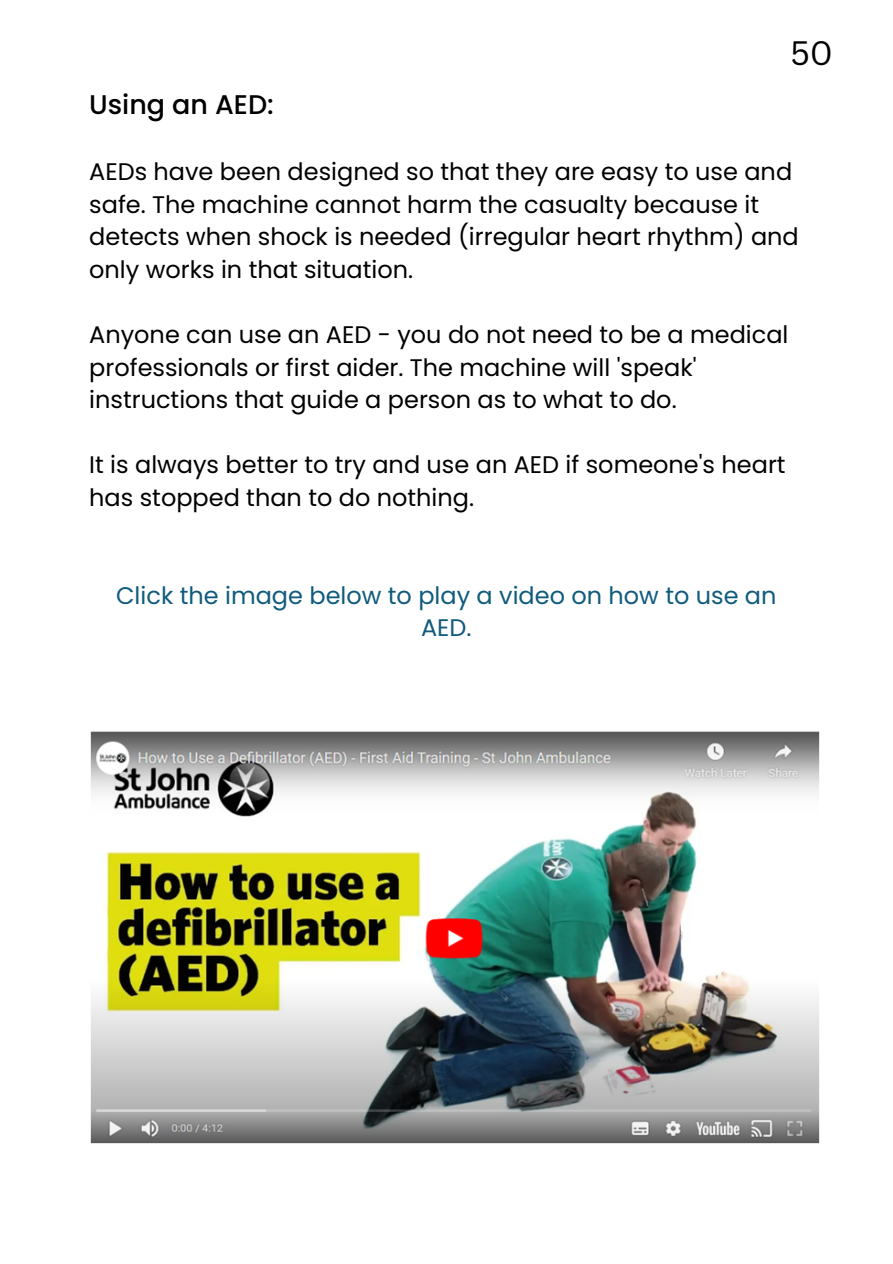
<style>
.page{position:relative;width:893px;height:1264px;background:#fff}
.page>*{position:absolute;margin:0;border:0;box-sizing:border-box;transform-origin:0 0}
.t1{font:33px "Canva Sans";color:#000}
.t2{font:500 27px "Poppins";color:#000}
.t3{font:24px/32.5px "Poppins";color:#000}
.t4{font:24px/32.5px "Poppins";color:#105b7c;text-align:center}
</style>
<div class="page">
<img style="left:90px;top:731px;width:730px;height:413px">
<p class="t2" style="left:89px;top:85px;width:186px">Using an AED:</p>
<p class="t1" style="left:790px;top:30px;width:44px">50</p>
<p class="t3" style="left:89px;top:155px;width:711px">AEDs have been designed so that they are easy to use and safe. The machine cannot harm the casualty because it detects when shock is needed (irregular heart rhythm) and only works in that situation.</p>
<p class="t3" style="left:89px;top:318px;width:700px">Anyone can use an AED - you do not need to be a medical professionals or first aider. The machine will 'speak' instructions that guide a person as to what to do.</p>
<p class="t3" style="left:89px;top:449px;width:697px">It is always better to try and use an AED if someone's heart has stopped than to do nothing.</p>
<p class="t4" style="left:116px;top:579px;width:662px">Click the image below to play a video on how to use an<br>AED.</p>
</div>
